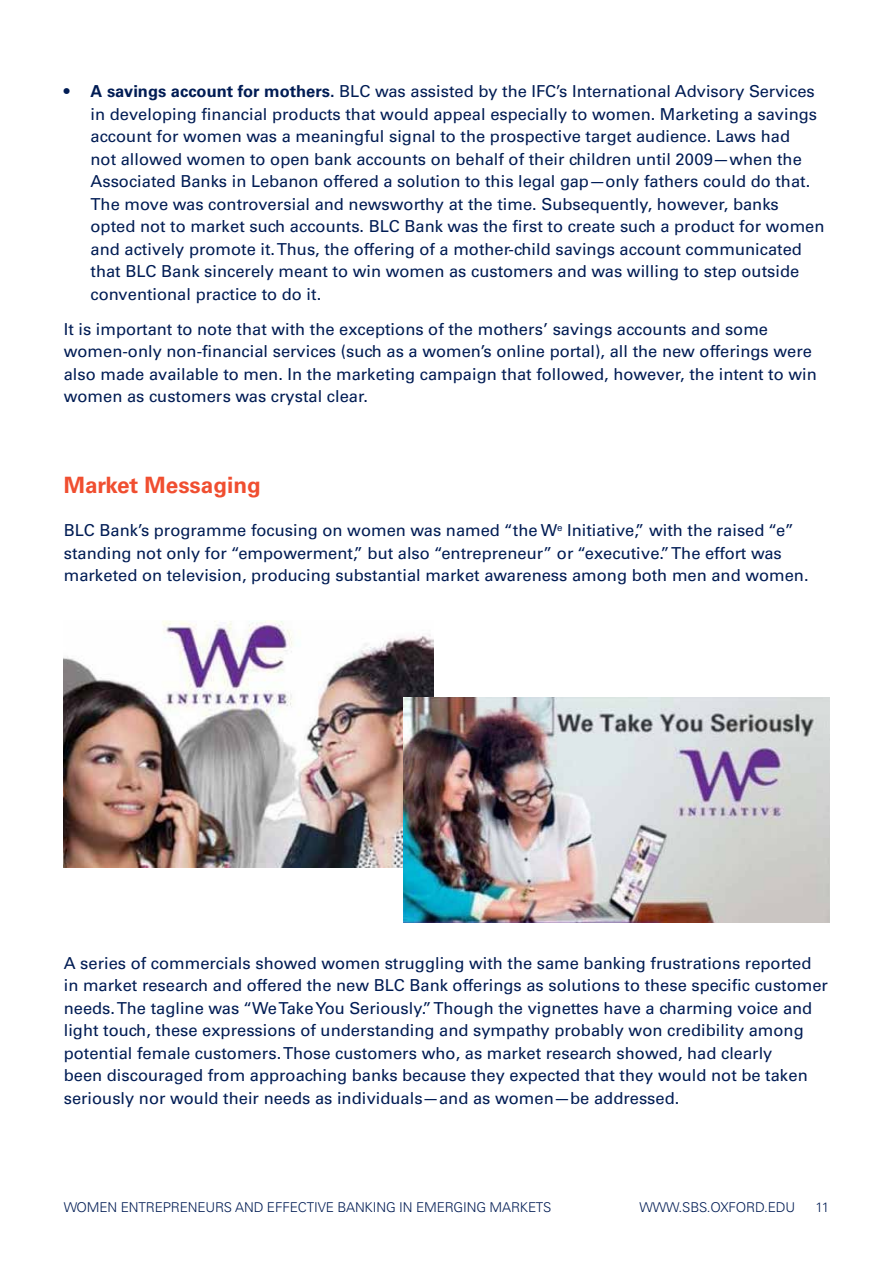
<style>
.page{position:relative;width:893px;height:1263px;background:#fff}
.page>*{position:absolute;margin:0;border:0;box-sizing:border-box;transform-origin:0 0}
.t1{font:700 22.5px "Univers LT Std";color:#f04e30}
.t2{font:16.5px/22.5px "Univers LT Std";color:#001c54}
.t3{font:300 13.5px "Univers LT Std";letter-spacing:-.01em;color:#001c54}
.s1{font-weight:700}
</style>
<div class="page">
<img style="left:64px;top:621px;width:370px;height:246px">
<img style="left:404px;top:697px;width:425px;height:226px">
<p class="t2" style="left:91px;top:80px;width:735px;text-indent:-27px"><span class="s1">• A savings account for mothers.</span> BLC was assisted by the IFC’s International Advisory Services in developing financial products that would appeal especially to women. Marketing a savings account for women was a meaningful signal to the prospective target audience. Laws had<br>not allowed women to open bank accounts on behalf of their children until 2009—when the Associated Banks in Lebanon offered a solution to this legal gap—only fathers could do that.<br>The move was controversial and newsworthy at the time. Subsequently, however, banks opted not to market such accounts. BLC Bank was the first to create such a product for women and actively promote it. Thus, the offering of a mother-child savings account communicated that BLC Bank sincerely meant to win women as customers and was willing to step outside conventional practice to do it.</p>
<p class="t2" style="left:64px;top:318px;width:755px">It is important to note that with the exceptions of the mothers’ savings accounts and some women-only non-financial services (such as a women’s online portal), all the new offerings were also made available to men. In the marketing campaign that followed, however, the intent to win women as customers was crystal clear.</p>
<h1 class="t1" style="left:64px;top:471px;width:199px">Market Messaging</h1>
<p class="t2" style="left:64px;top:519px;width:746px">BLC Bank’s programme focusing on women was named “the W<sup>e</sup> Initiative,” with the raised “e” standing not only for “empowerment,” but also “entrepreneur” or “executive.” The effort was marketed on television, producing substantial market awareness among both men and women.</p>
<p class="t2" style="left:64px;top:952px;width:766px">A series of commercials showed women struggling with the same banking frustrations reported in market research and offered the new BLC Bank offerings as solutions to these specific customer needs. The tagline was “We Take You Seriously.” Though the vignettes have a charming voice and light touch, these expressions of understanding and sympathy probably won credibility among potential female customers. Those customers who, as market research showed, had clearly<br>been discouraged from approaching banks because they expected that they would not be taken seriously nor would their needs as individuals—and as women—be addressed.</p>
<p class="t3" style="left:64px;top:1199px;width:489px">WOMEN ENTREPRENEURS AND EFFECTIVE BANKING IN EMERGING MARKETS</p>
<p class="t3" style="left:639px;top:1199px;width:157px">WWW.SBS.OXFORD.EDU</p>
<p class="t3" style="left:815px;top:1199px;width:15px">11</p>
</div>
